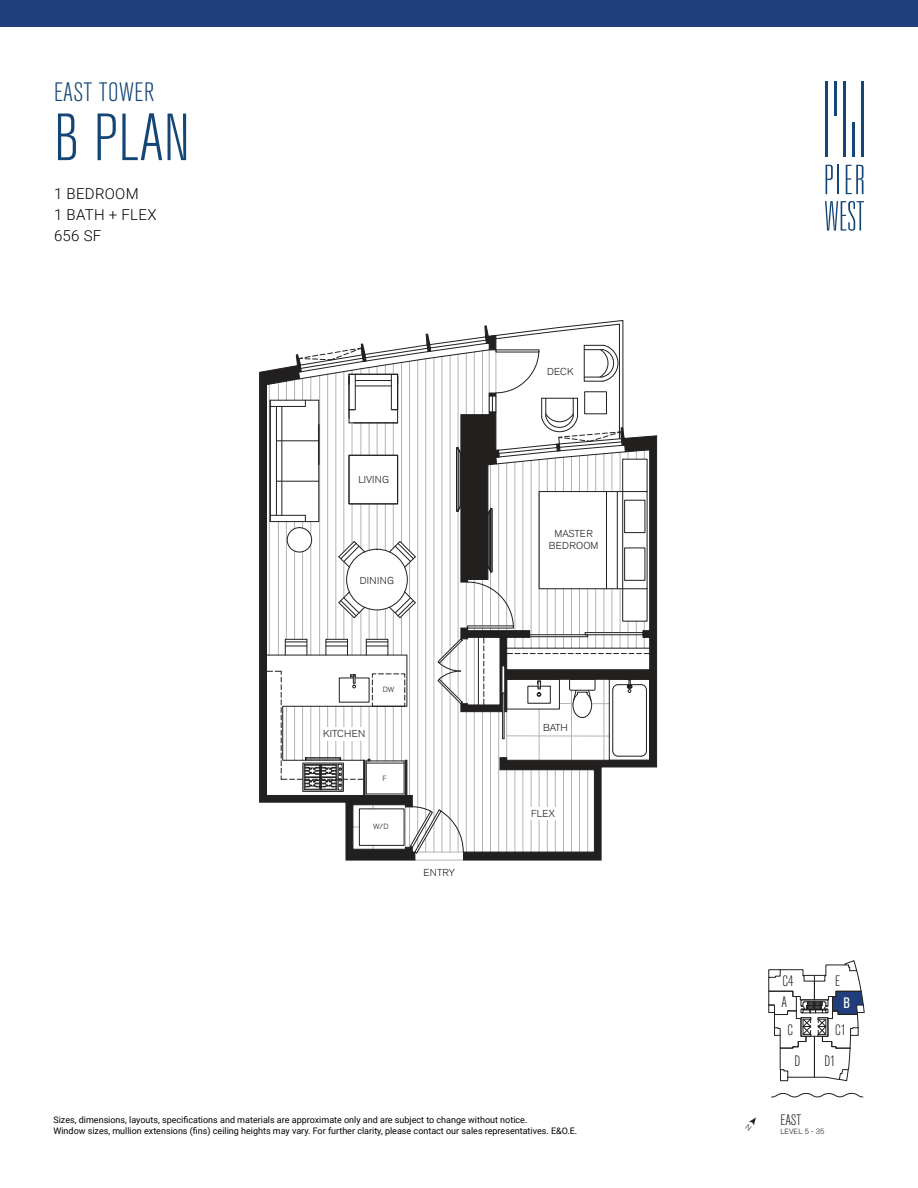
<style>
.page{position:relative;width:918px;height:1188px;background:#fff}
.page>*{position:absolute;margin:0;border:0;box-sizing:border-box;transform-origin:0 0}
.t1{font:300 condensed 66px "Akzidenz Grotesk BE";color:#144577}
.t2{font:300 condensed 26.4px "Akzidenz Grotesk BE";letter-spacing:.02em;color:#144577}
.t3{font:300 15px/21px "Roboto";letter-spacing:.02em;color:#000}
.t4{font:300 condensed 15px "Akzidenz Grotesk BE";color:#221f1f}
.t5{font:condensed 15px "Akzidenz Grotesk BE";color:#fff}
.t6{font:300 10.05px/12px "Akzidenz Grotesk BE";letter-spacing:.02em;color:#221f1f;text-align:center}
.t7{font:9px/10.8px "Roboto";color:#000}
.t8{font:300 7.5px "Akzidenz Grotesk BE";color:#221f1f}
</style>
<div class="page">
<svg style="left:826px;top:165px;width:13px;height:29px"></svg>
<svg style="left:846px;top:165px;width:17px;height:29px"></svg>
<svg style="left:825px;top:201px;width:39px;height:30px"></svg>
<hr style="left:843px;top:81px;width:3px;height:75px;background:#144577">
<hr style="left:852px;top:122px;width:3px;height:34px;background:#144577">
<hr style="left:834px;top:81px;width:3px;height:34px;background:#144577">
<hr style="left:826px;top:81px;width:2px;height:75px;background:#144577">
<hr style="left:861px;top:81px;width:3px;height:75px;background:#144577">
<div style="left:0;top:0;width:918px;height:27px;background:#213e7c"></div>
<hr style="left:415px;top:860px;width:49px;height:1px;background:#b1b4b6">
<hr style="left:434px;top:358px;width:1px;height:461px;background:#b1b4b6">
<hr style="left:442px;top:685px;width:1px;height:167px;background:#b1b4b6">
<hr style="left:450px;top:693px;width:1px;height:159px;background:#b1b4b6">
<hr style="left:458px;top:701px;width:1px;height:151px;background:#b1b4b6">
<hr style="left:417px;top:360px;width:1px;height:474px;background:#b1b4b6">
<hr style="left:425px;top:359px;width:1px;height:461px;background:#b1b4b6">
<svg style="left:460px;top:435px;width:197px;height:426px"></svg>
<svg style="left:259px;top:370px;width:156px;height:491px"></svg>
<hr style="left:366px;top:761px;width:1px;height:33px;background:#221f1f">
<hr style="left:404px;top:761px;width:1px;height:33px;background:#221f1f">
<hr style="left:366px;top:794px;width:38px;height:1px;background:#221f1f">
<div style="left:359px;top:809px;width:45px;height:37px;border:1px solid #221f1f"></div>
<svg style="left:404px;top:806px;width:60px;height:48px"></svg>
<div style="left:303px;top:763px;width:41px;height:29px;border:1px solid #221f1f"></div>
<svg style="left:266px;top:320px;width:384px;height:470px"></svg>
<div style="left:322px;top:727px;width:44px;height:13px;background:#fff"></div>
<div style="left:524px;top:807px;width:38px;height:13px;background:#fff"></div>
<svg style="left:771px;top:1093px;width:92px;height:5px"></svg>
<svg style="left:768px;top:960px;width:97px;height:121px"></svg>
<svg style="left:749px;top:1117px;width:7px;height:9px"></svg>
<h2 class="t2" style="left:54px;top:78px;width:102px">EAST TOWER</h2>
<h1 class="t1" style="left:54px;top:102px;width:138px">B PLAN</h1>
<h3 class="t3" style="left:54px;top:183px;width:104px">1 BEDROOM<br>1 BATH + FLEX<br>656 SF</h3>
<p class="t6" style="left:358px;top:474px;width:32px">LIVING</p>
<p class="t6" style="left:360px;top:575px;width:36px">DINING</p>
<p class="t6" style="left:323px;top:728px;width:44px">KITCHEN</p>
<p class="t8" style="left:383px;top:685px;width:13px">DW</p>
<p class="t8" style="left:382px;top:774px;width:6px">F</p>
<p class="t8" style="left:373px;top:823px;width:17px">W/D</p>
<p class="t6" style="left:423px;top:867px;width:33px">ENTRY</p>
<p class="t6" style="left:547px;top:366px;width:28px">DECK</p>
<p class="t6" style="left:549px;top:528px;width:51px">MASTER<br>BEDROOM</p>
<p class="t6" style="left:543px;top:722px;width:26px">BATH</p>
<p class="t6" style="left:531px;top:808px;width:26px">FLEX</p>
<p class="t7" style="left:53px;top:1114px;width:525px">Sizes, dimensions, layouts, specifications and materials are approximate only and are subject to change without notice.<br>Window sizes, mullion extensions (fins) ceiling heights may vary. For further clarity, please contact our sales representatives. E&amp;O.E.</p>
<h3 class="t4" style="left:782px;top:973px;width:12px">C4</h3>
<h3 class="t4" style="left:835px;top:972px;width:6px">E</h3>
<h3 class="t4" style="left:781px;top:994px;width:7px">A</h3>
<h3 class="t5" style="left:843px;top:995px;width:8px">B</h3>
<h3 class="t4" style="left:788px;top:1021px;width:7px">C</h3>
<h3 class="t4" style="left:835px;top:1021px;width:12px">C1</h3>
<h3 class="t4" style="left:794px;top:1053px;width:7px">D</h3>
<h3 class="t4" style="left:824px;top:1053px;width:13px">D1</h3>
<h3 class="t4" style="left:780px;top:1112px;width:31px">EAST E</h3>
<p class="t8" style="left:780px;top:1127px;width:46px">LEVEL 5 - 35</p>
</div>
